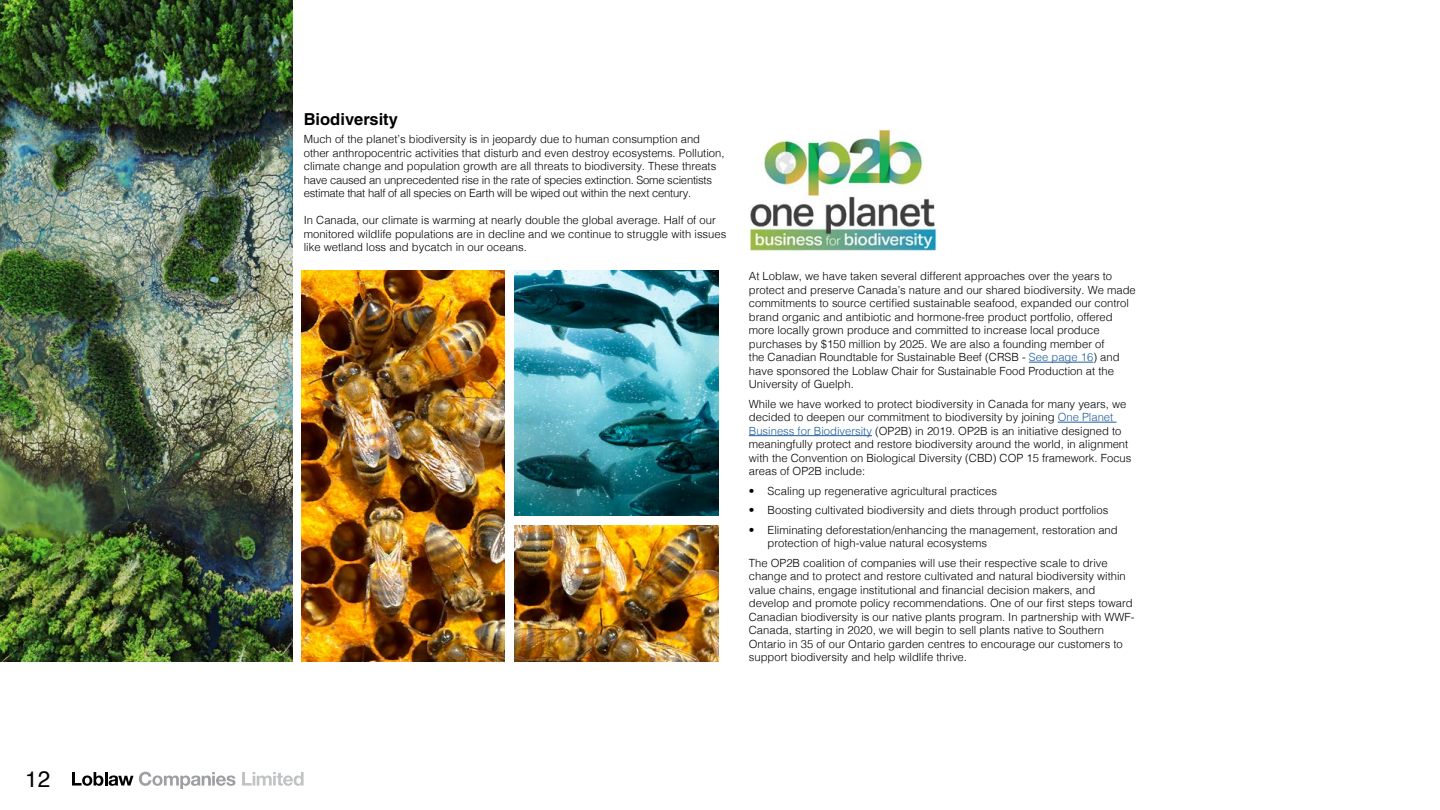
<style>
.page{position:relative;width:1440px;height:810px;background:#fff}
.page>*{position:absolute;margin:0;border:0;box-sizing:border-box;transform-origin:0 0}
.t1{font:22.5px "Helvetica";color:#000}
.t2{font:700 16.5px "Helvetica";color:#000}
.t3{font:300 11.25px/13.5px "Helvetica";color:#000}
.s1{color:#215e9e}
</style>
<div class="page">
<svg style="left:72px;top:772px;width:61px;height:14px"></svg>
<svg style="left:139px;top:772px;width:97px;height:17px"></svg>
<svg style="left:242px;top:772px;width:62px;height:14px"></svg>
<img style="left:0;top:0;width:292px;height:662px">
<img style="left:302px;top:270px;width:416px;height:392px">
<img style="left:514px;top:270px;width:204px;height:246px">
<img style="left:749px;top:129px;width:188px;height:121px">
<hr style="left:1029px;top:362px;width:64px;height:1px;background:#215e9e">
<hr style="left:1058px;top:422px;width:58px;height:1px;background:#215e9e">
<hr style="left:749px;top:435px;width:123px;height:1px;background:#215e9e">
<div style="left:506px;top:268px;width:8px;height:476px;background:#fff"></div>
<div style="left:506px;top:516px;width:223px;height:9px;background:#fff"></div>
<h1 class="t1" style="left:25px;top:762px;width:27px">12</h1>
<h2 class="t2" style="left:304px;top:109px;width:96px">Biodiversity</h2>
<p class="t3" style="left:304px;top:132px;width:422px">Much of the planet’s biodiversity is in jeopardy due to human consumption and other anthropocentric activities that disturb and even destroy ecosystems. Pollution, climate change and population growth are all threats to biodiversity. These threats have caused an unprecedented rise in the rate of species extinction. Some scientists estimate that half of all species on Earth will be wiped out within the next century.</p>
<p class="t3" style="left:304px;top:213px;width:424px">In Canada, our climate is warming at nearly double the global average. Half of our monitored wildlife populations are in decline and we continue to struggle with issues like wetland loss and bycatch in our oceans.</p>
<p class="t3" style="left:749px;top:269px;width:388px">At Loblaw, we have taken several different approaches over the years to protect and preserve Canada’s nature and our shared biodiversity. We made commitments to source certified sustainable seafood, expanded our control brand organic and antibiotic and hormone-free product portfolio, offered more locally grown produce and committed to increase local produce purchases by $150 million by 2025. We are also a founding member of<br>the Canadian Roundtable for Sustainable Beef (CRSB - <span class="s1">See page 16</span>) and have sponsored the Loblaw Chair for Sustainable Food Production at the University of Guelph.</p>
<p class="t3" style="left:749px;top:396px;width:384px">While we have worked to protect biodiversity in Canada for many years, we decided to deepen our commitment to biodiversity by joining <span class="s1">One Planet Business for Biodiversity</span> (OP2B) in 2019. OP2B is an initiative designed to meaningfully protect and restore biodiversity around the world, in alignment with the Convention on Biological Diversity (CBD) COP 15 framework. Focus areas of OP2B include:</p>
<p class="t3" style="left:749px;top:483px;width:250px">• Scaling up regenerative agricultural practices</p>
<p class="t3" style="left:749px;top:503px;width:361px">• Boosting cultivated biodiversity and diets through product portfolios</p>
<p class="t3" style="left:768px;top:522px;width:352px;text-indent:-19px">• Eliminating deforestation/enhancing the management, restoration and protection of high-value natural ecosystems</p>
<p class="t3" style="left:749px;top:555px;width:387px">The OP2B coalition of companies will use their respective scale to drive change and to protect and restore cultivated and natural biodiversity within value chains, engage institutional and financial decision makers, and develop and promote policy recommendations. One of our first steps toward Canadian biodiversity is our native plants program. In partnership with WWF-Canada, starting in 2020, we will begin to sell plants native to Southern Ontario in 35 of our Ontario garden centres to encourage our customers to support biodiversity and help wildlife thrive.</p>
</div>
